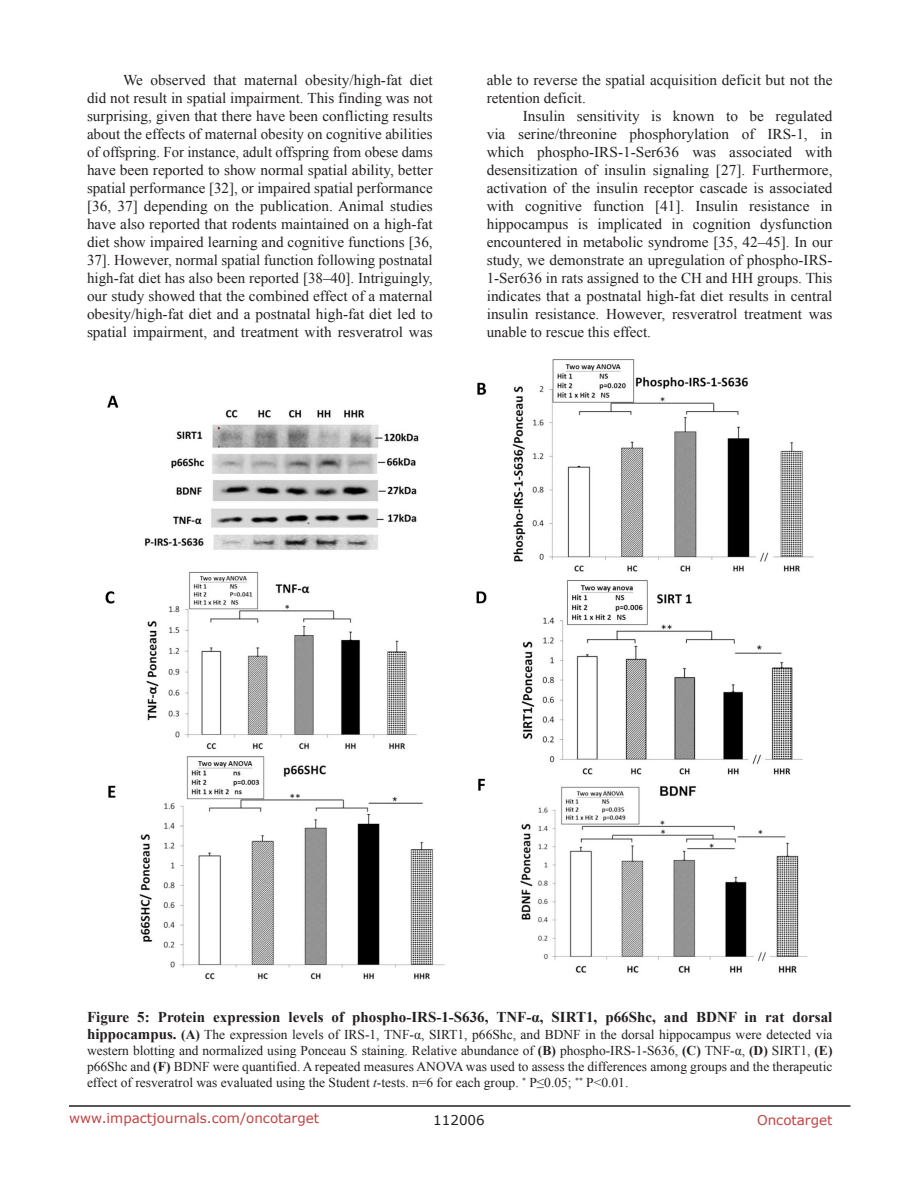
<style>
.page{position:relative;width:918px;height:1188px;background:#fff}
.page>*{position:absolute;margin:0;border:0;box-sizing:border-box;transform-origin:0 0}
.BodyText{font:15px/18px "Times New Roman";color:#231f20;text-align:justify}
.figuretext{font:700 15px "Times New Roman";color:#231f20}
.figuretext-2{font:13.5px/16.2px "Times New Roman";color:#231f20;text-align:justify}
.t1{font:13.5px "Verdana";color:#c24141}
.t2{font:13.5px "Verdana";color:#231f20}
.s1{font-weight:700;font-size:15px}
.s2{font-weight:700}
.s3{font-style:italic}
</style>
<div class="page">
<hr style="left:69px;top:1105px;width:781px;height:2px;background:#231f20">
<img style="left:105px;top:359px;width:709px;height:621px">
<p class="BodyText" style="left:87px;top:71px;width:347px;text-indent:36px">We observed that maternal obesity/high-fat diet did not result in spatial impairment. This finding was not surprising, given that there have been conflicting results about the effects of maternal obesity on cognitive abilities of offspring. For instance, adult offspring from obese dams have been reported to show normal spatial ability, better spatial performance [32], or impaired spatial performance [36, 37] depending on the publication. Animal studies have also reported that rodents maintained on a high-fat diet show impaired learning and cognitive functions [36, 37]. However, normal spatial function following postnatal high-fat diet has also been reported [38–40]. Intriguingly, our study showed that the combined effect of a maternal obesity/high-fat diet and a postnatal high-fat diet led to spatial impairment, and treatment with resveratrol was</p>
<p class="BodyText" style="left:487px;top:71px;width:347px">able to reverse the spatial acquisition deficit but not the retention deficit.</p>
<p class="BodyText" style="left:487px;top:107px;width:347px;text-indent:36px">Insulin sensitivity is known to be regulated via serine/threonine phosphorylation of IRS-1, in which phospho-IRS-1-Ser636 was associated with desensitization of insulin signaling [27]. Furthermore, activation of the insulin receptor cascade is associated with cognitive function [41]. Insulin resistance in hippocampus is implicated in cognition dysfunction encountered in metabolic syndrome [35, 42–45]. In our study, we demonstrate an upregulation of phospho-IRS-1-Ser636 in rats assigned to the CH and HH groups. This indicates that a postnatal high-fat diet results in central insulin resistance. However, resveratrol treatment was unable to rescue this effect.</p>
<p class="figuretext" style="left:87px;top:1007px;width:747px">Figure 5: Protein expression levels of phospho-IRS-1-S636, TNF-α, SIRT1, p66Shc, and BDNF in rat dorsal</p>
<p class="figuretext-2" style="left:87px;top:1026px;width:747px"><span class="s1">hippocampus.</span> <span class="s2">(A)</span> The expression levels of IRS-1, TNF-α, SIRT1, p66Shc, and BDNF in the dorsal hippocampus were detected via western blotting and normalized using Ponceau S staining. Relative abundance of <span class="s2">(B)</span> phospho-IRS-1-S636, <span class="s2">(C)</span> TNF-α, <span class="s2">(D)</span> SIRT1, <span class="s2">(E) </span>p66Shc and <span class="s2">(F)</span> BDNF were quantified. A repeated measures ANOVA was used to assess the differences among groups and the therapeutic effect of resveratrol was evaluated using the Student <span class="s3">t</span>-tests. n=6 for each group. <sup>*</sup> P≤0.05; <sup>**</sup> P&lt;0.01.</p>
<p class="t1" style="left:69px;top:1109px;width:252px">www.impactjournals.com/oncotarget</p>
<p class="t2" style="left:433px;top:1111px;width:53px">112006</p>
<p class="t1" style="left:757px;top:1111px;width:77px">Oncotarget</p>
</div>
